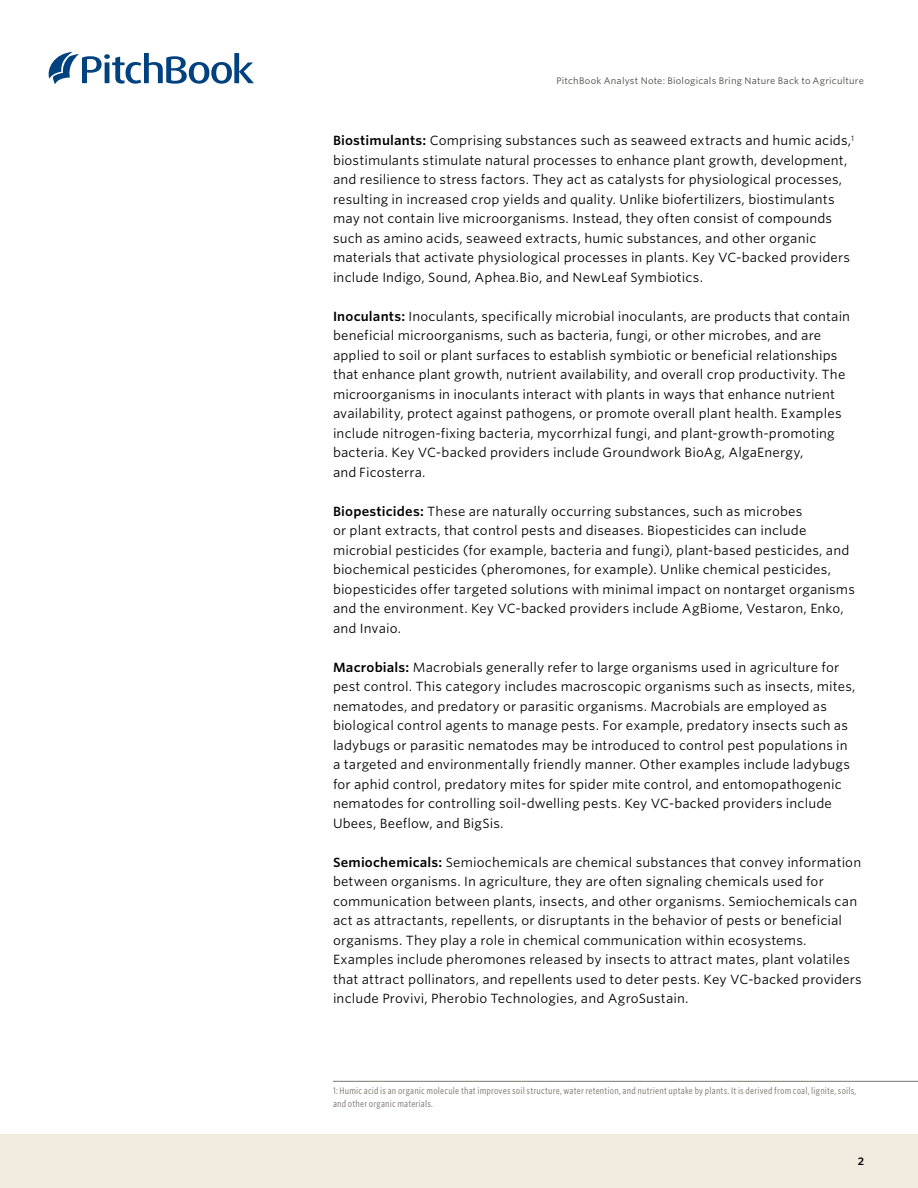
<style>
.page{position:relative;width:918px;height:1188px;background:#fff}
.page>*{position:absolute;margin:0;border:0;box-sizing:border-box;transform-origin:0 0}
.AN_Body_copy{font:12.75px/19.5px "Whitney S Sm";letter-spacing:.01em;color:#000}
.t1{font:600 10.5px "Whitney S Sm";color:#000}
.AN_Footnote{font:9px/13.5px "Whitney Cond S Sm";letter-spacing:.02em;color:#78766f}
.t2{font:9px "Whitney S Sm";letter-spacing:.025em;color:#484643}
.s1{font-weight:600}
</style>
<div class="page">
<div style="left:0;top:1134px;width:918px;height:54px;background:#f0ebde"></div>
<svg style="left:49px;top:52px;width:205px;height:32px"></svg>
<hr style="left:333px;top:1081px;width:585px;height:1px;background:#78766f">
<p class="t2" style="left:556px;top:75px;width:309px">PitchBook Analyst Note: Biologicals Bring Nature Back to Agriculture</p>
<p class="AN_Body_copy" style="left:333px;top:131px;width:523px"><span class="s1">Biostimulants:</span> Comprising substances such as seaweed extracts and humic acids,<sup>1 </sup>biostimulants stimulate natural processes to enhance plant growth, development, and resilience to stress factors. They act as catalysts for physiological processes, resulting in increased crop yields and quality. Unlike biofertilizers, biostimulants may not contain live microorganisms. Instead, they often consist of compounds such as amino acids, seaweed extracts, humic substances, and other organic materials that activate physiological processes in plants. Key VC-backed providers include Indigo, Sound, Aphea.Bio, and NewLeaf Symbiotics.</p>
<p class="AN_Body_copy" style="left:333px;top:306px;width:519px"><span class="s1">Inoculants:</span> Inoculants, specifically microbial inoculants, are products that contain beneficial microorganisms, such as bacteria, fungi, or other microbes, and are applied to soil or plant surfaces to establish symbiotic or beneficial relationships that enhance plant growth, nutrient availability, and overall crop productivity. The microorganisms in inoculants interact with plants in ways that enhance nutrient availability, protect against pathogens, or promote overall plant health. Examples include nitrogen-fixing bacteria, mycorrhizal fungi, and plant-growth-promoting bacteria. Key VC-backed providers include Groundwork BioAg, AlgaEnergy,<br>and Ficosterra.</p>
<p class="AN_Body_copy" style="left:333px;top:501px;width:523px"><span class="s1">Biopesticides:</span> These are naturally occurring substances, such as microbes<br>or plant extracts, that control pests and diseases. Biopesticides can include microbial pesticides (for example, bacteria and fungi), plant-based pesticides, and biochemical pesticides (pheromones, for example). Unlike chemical pesticides, biopesticides offer targeted solutions with minimal impact on nontarget organisms and the environment. Key VC-backed providers include AgBiome, Vestaron, Enko, and Invaio.</p>
<p class="AN_Body_copy" style="left:333px;top:657px;width:524px"><span class="s1">Macrobials:</span> Macrobials generally refer to large organisms used in agriculture for pest control. This category includes macroscopic organisms such as insects, mites, nematodes, and predatory or parasitic organisms. Macrobials are employed as biological control agents to manage pests. For example, predatory insects such as ladybugs or parasitic nematodes may be introduced to control pest populations in a targeted and environmentally friendly manner. Other examples include ladybugs for aphid control, predatory mites for spider mite control, and entomopathogenic nematodes for controlling soil-dwelling pests. Key VC-backed providers include Ubees, Beeflow, and BigSis.</p>
<p class="AN_Body_copy" style="left:333px;top:852px;width:530px"><span class="s1">Semiochemicals:</span> Semiochemicals are chemical substances that convey information between organisms. In agriculture, they are often signaling chemicals used for communication between plants, insects, and other organisms. Semiochemicals can act as attractants, repellents, or disruptants in the behavior of pests or beneficial organisms. They play a role in chemical communication within ecosystems.<br>Examples include pheromones released by insects to attract mates, plant volatiles that attract pollinators, and repellents used to deter pests. Key VC-backed providers include Provivi, Pherobio Technologies, and AgroSustain.</p>
<p class="AN_Footnote" style="left:333px;top:1083px;width:525px">1: Humic acid is an organic molecule that improves soil structure, water retention, and nutrient uptake by plants. It is derived from coal, lignite, soils, and other organic materials.</p>
<p class="t1" style="left:858px;top:1154px;width:8px">2</p>
</div>
